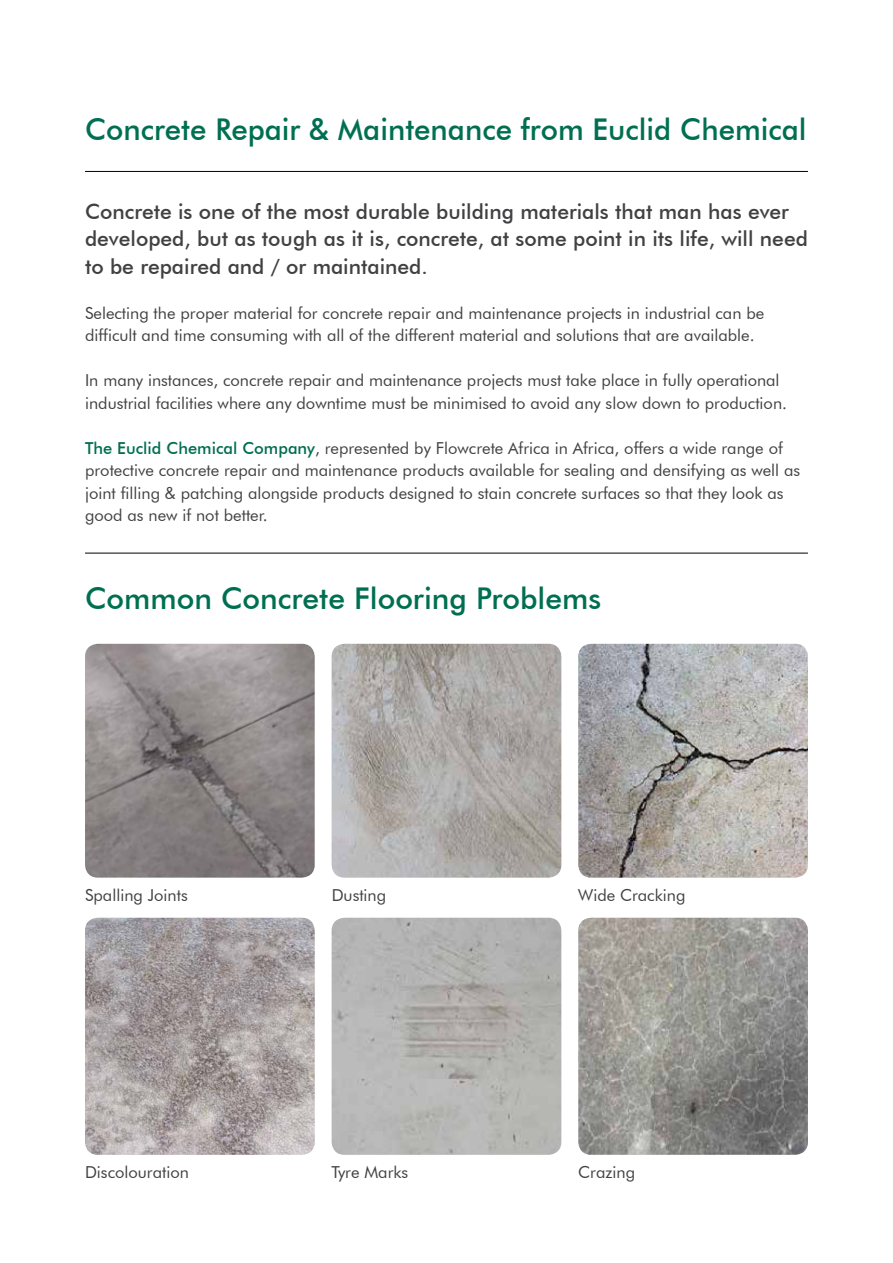
<style>
.page{position:relative;width:893px;height:1263px;background:#fff}
.page>*{position:absolute;margin:0;border:0;box-sizing:border-box;transform-origin:0 0}
.t1{font:500 30px "Futura BT";color:#006f51}
.t2{font:500 21px/27px "Futura BT";color:#414042}
.t3{font:16.5px/22.5px "Futura BT";color:#414042}
.s1{font-weight:500;color:#006f51}
</style>
<div class="page">
<hr style="left:85px;top:171px;width:723px;height:1px;background:#000">
<hr style="left:85px;top:553px;width:723px;height:1px;background:#000">
<img style="left:85px;top:644px;width:230px;height:233px">
<img style="left:332px;top:644px;width:229px;height:233px">
<img style="left:578px;top:644px;width:230px;height:233px">
<img style="left:85px;top:918px;width:230px;height:237px">
<img style="left:332px;top:918px;width:229px;height:237px">
<img style="left:578px;top:918px;width:230px;height:237px">
<h1 class="t1" style="left:85px;top:111px;width:723px">Concrete Repair &amp; Maintenance from Euclid Chemical</h1>
<p class="t2" style="left:85px;top:198px;width:724px">Concrete is one of the most durable building materials that man has ever developed, but as tough as it is, concrete, at some point in its life, will need to be repaired and / or maintained.</p>
<p class="t3" style="left:85px;top:301px;width:681px">Selecting the proper material for concrete repair and maintenance projects in industrial can be difficult and time consuming with all of the different material and solutions that are available.</p>
<p class="t3" style="left:85px;top:369px;width:703px">In many instances, concrete repair and maintenance projects must take place in fully operational industrial facilities where any downtime must be minimised to avoid any slow down to production.</p>
<p class="t3" style="left:85px;top:436px;width:717px"><span class="s1">The Euclid Chemical Company</span>, represented by Flowcrete Africa in Africa, offers a wide range of protective concrete repair and maintenance products available for sealing and densifying as well as joint filling &amp; patching alongside products designed to stain concrete surfaces so that they look as good as new if not better.</p>
<h1 class="t1" style="left:85px;top:580px;width:518px">Common Concrete Flooring Problems</h1>
<p class="t3" style="left:85px;top:883px;width:104px">Spalling Joints</p>
<p class="t3" style="left:332px;top:883px;width:56px">Dusting</p>
<p class="t3" style="left:578px;top:883px;width:109px">Wide Cracking</p>
<p class="t3" style="left:85px;top:1161px;width:105px">Discolouration</p>
<p class="t3" style="left:332px;top:1161px;width:78px">Tyre Marks</p>
<p class="t3" style="left:578px;top:1161px;width:58px">Crazing</p>
</div>
